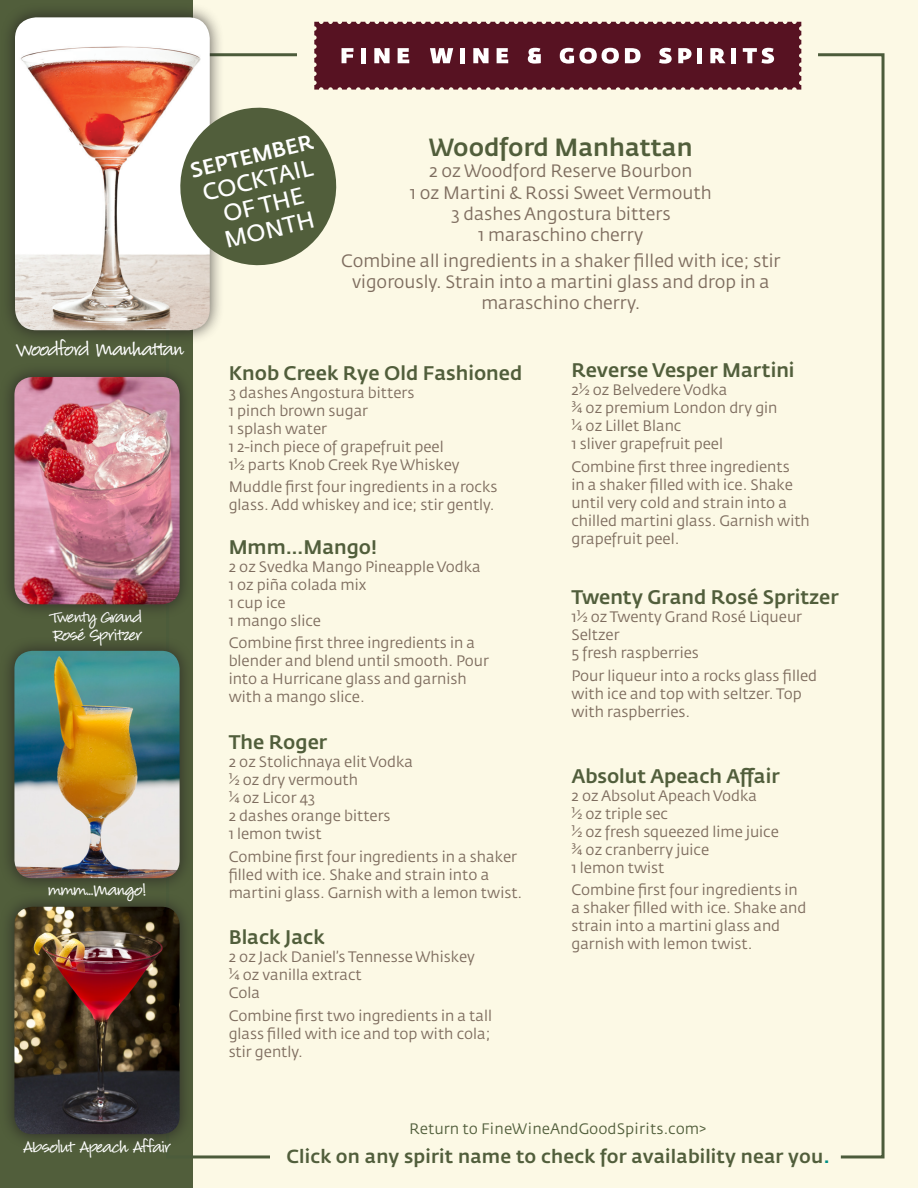
<style>
.page{position:relative;width:918px;height:1188px;background:#fff}
.page>*{position:absolute;margin:0;border:0;box-sizing:border-box;transform-origin:0 0}
.t1{font:500 24.6px "Fedra Sans Std";color:#515e3b}
.t2{font:600 23.25px/25.5px "Fedra Sans Std";color:#fff;text-align:center}
.t3{font:22.5px "Louisiana";letter-spacing:-.035em;color:#fff}
.t4{font:500 21px "Fedra Sans Std";color:#fff}
.t5{font:500 19.5px "Fedra Sans Std";color:#515e3b}
.t6{font:19.5px/18px "Louisiana";letter-spacing:-.03em;color:#fff}
.t7{font:500 18.75px "Fedra Sans Std";letter-spacing:.01em;color:#515e3b}
.t8{font:17.7px/21.3px "Fedra Sans Std";color:#7e6d5f;text-align:center}
.t9{font:15px/18px "Fedra Sans Std";color:#7e6d5f}
.t10{font:15px "Fedra Sans";color:#515e3b}
.s1{color:#008f86}
</style>
<div class="page">
<div style="left:0;top:0;width:193px;height:1188px;background:#515e3b"></div>
<div style="left:193px;top:0;width:725px;height:1188px;background:#fcf9e5"></div>
<div style="left:0;top:892px;width:194px;height:257px;background:#231f20;opacity:.75"></div>
<img style="left:14px;top:907px;width:166px;height:227px">
<div style="left:0;top:636px;width:194px;height:257px;background:#231f20;opacity:.75"></div>
<img style="left:14px;top:651px;width:166px;height:227px">
<svg style="left:818px;top:53px;width:67px;height:1106px"></svg>
<div style="left:0;top:362px;width:194px;height:257px;background:#231f20;opacity:.75"></div>
<img style="left:14px;top:377px;width:166px;height:227px">
<div style="left:0;top:3px;width:225px;height:342px;background:#231f20;opacity:.75"></div>
<img style="left:15px;top:17px;width:195px;height:313px">
<svg style="left:172px;top:100px;width:165px;height:173px"></svg>
<svg style="left:314px;top:22px;width:487px;height:68px;background:#6a2d3b"></svg>
<h3 class="t4" style="left:188px;top:157px;width:127px;rotate:-13deg">SEPTEMBER</h3>
<h2 class="t2" style="left:200px;top:182px;width:114px;rotate:-14deg">COCKTAIL<br>OF THE<br>MONTH</h2>
<h3 class="t3" style="left:18px;top:339px;width:168px">Woodford Manhattan</h3>
<h1 class="t1" style="left:429px;top:132px;width:265px">Woodford Manhattan</h1>
<p class="t8" style="left:410px;top:161px;width:303px">2 oz Woodford Reserve Bourbon<br>1 oz Martini &amp; Rossi Sweet Vermouth<br>3 dashes Angostura bitters<br>1 maraschino cherry</p>
<p class="t8" style="left:341px;top:250px;width:441px">Combine all ingredients in a shaker filled with ice; stir vigorously. Strain into a martini glass and drop in a maraschino cherry.</p>
<h3 class="t6" style="left:52px;top:610px;width:92px">Twenty Grand<br>Rosé Spritzer</h3>
<h3 class="t6" style="left:49px;top:883px;width:99px">mmm...Mango!</h3>
<h3 class="t6" style="left:23px;top:1140px;width:149px">Absolut Apeach Affair</h3>
<h3 class="t5" style="left:229px;top:360px;width:295px">Knob Creek Rye Old Fashioned</h3>
<p class="t9" style="left:229px;top:383px;width:233px">3 dashes Angostura bitters<br>1 pinch brown sugar<br>1 splash water<br>1 2-inch piece of grapefruit peel<br>1½ parts Knob Creek Rye Whiskey</p>
<p class="t9" style="left:229px;top:478px;width:270px">Muddle first four ingredients in a rocks glass. Add whiskey and ice; stir gently.</p>
<h3 class="t5" style="left:229px;top:535px;width:150px">Mmm…Mango!</h3>
<p class="t9" style="left:229px;top:558px;width:253px">2 oz Svedka Mango Pineapple Vodka<br>1 oz piña colada mix<br>1 cup ice<br>1 mango slice</p>
<p class="t9" style="left:229px;top:634px;width:262px">Combine first three ingredients in a blender and blend until smooth. Pour into a Hurricane glass and garnish with a mango slice.</p>
<h3 class="t5" style="left:229px;top:730px;width:100px">The Roger</h3>
<p class="t9" style="left:229px;top:753px;width:186px">2 oz Stolichnaya elit Vodka ½ oz dry vermouth<br>¼ oz Licor 43<br>2 dashes orange bitters<br>1 lemon twist</p>
<p class="t9" style="left:229px;top:848px;width:295px">Combine first four ingredients in a shaker filled with ice. Shake and strain into a martini glass. Garnish with a lemon twist.</p>
<h3 class="t5" style="left:229px;top:925px;width:97px">Black Jack</h3>
<p class="t9" style="left:229px;top:948px;width:248px">2 oz Jack Daniel’s Tennesse Whiskey ¼ oz vanilla extract<br>Cola</p>
<p class="t9" style="left:229px;top:1006px;width:265px;text-align:justify">Combine first two ingredients in a tall glass filled with ice and top with cola; stir gently.</p>
<h3 class="t5" style="left:571px;top:358px;width:225px">Reverse Vesper Martini</h3>
<p class="t9" style="left:571px;top:381px;width:208px">2½ oz Belvedere Vodka<br>¾ oz premium London dry gin ¼ oz Lillet Blanc<br>1 sliver grapefruit peel</p>
<p class="t9" style="left:571px;top:458px;width:240px">Combine first three ingredients<br>in a shaker filled with ice. Shake until very cold and strain into a chilled martini glass. Garnish with grapefruit peel.</p>
<h3 class="t5" style="left:571px;top:585px;width:269px">Twenty Grand Rosé Spritzer</h3>
<p class="t9" style="left:571px;top:608px;width:232px">1½ oz Twenty Grand Rosé Liqueur<br>Seltzer<br>5 fresh raspberries</p>
<p class="t9" style="left:571px;top:667px;width:247px">Pour liqueur into a rocks glass filled with ice and top with seltzer. Top with raspberries.</p>
<h3 class="t5" style="left:571px;top:763px;width:210px">Absolut Apeach Affair</h3>
<p class="t9" style="left:571px;top:787px;width:209px">2 oz Absolut Apeach Vodka<br>½ oz triple sec<br>½ oz fresh squeezed lime juice ¾ oz cranberry juice<br>1 lemon twist</p>
<p class="t9" style="left:571px;top:881px;width:237px">Combine first four ingredients in a shaker filled with ice. Shake and strain into a martini glass and garnish with lemon twist.</p>
<p class="t10" style="left:409px;top:1121px;width:298px">Return to FineWineAndGoodSpirits.com&gt;</p>
<p class="t7" style="left:286px;top:1144px;width:545px">Click on any spirit name to check for availability near you<span class="s1">.</span></p>
</div>
